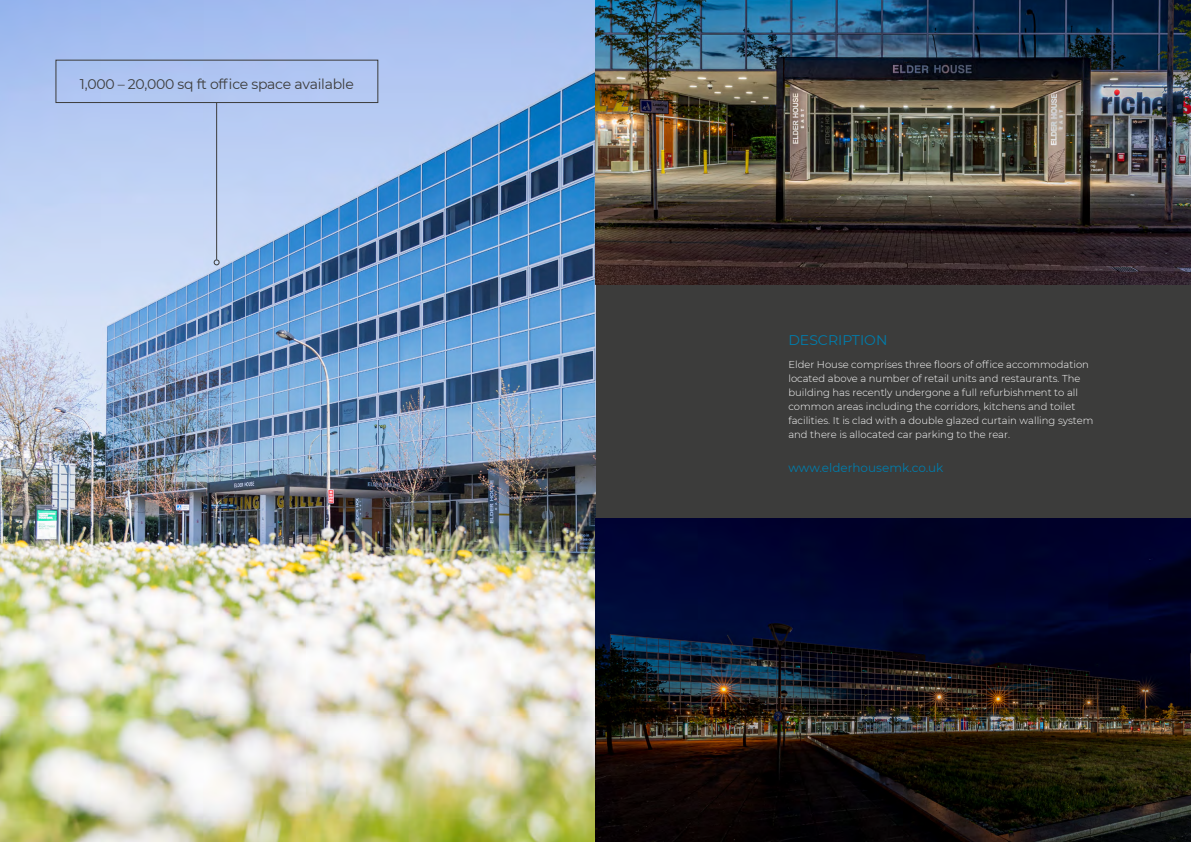
<style>
.page{position:relative;width:1191px;height:842px;background:#fff}
.page>*{position:absolute;margin:0;border:0;box-sizing:border-box;transform-origin:0 0}
.t1{font:14px "Montserrat";letter-spacing:-.02em;color:#3c3c3b}
.t2{font:14px "Montserrat";color:#007dac}
.t3{font:12px "Montserrat";color:#007dac}
.t4{font:300 10px/14px "Montserrat";color:#fff}
</style>
<div class="page">
<div style="left:595px;top:0;width:596px;height:842px;background:#3c3c3b"></div>
<img style="left:0;top:0;width:595px;height:842px">
<img style="left:595px;top:0;width:596px;height:284px">
<img style="left:595px;top:519px;width:596px;height:323px">
<div style="left:56px;top:60px;width:322px;height:43px;border:1px solid #3c3c3b"></div>
<hr style="left:216px;top:103px;width:1px;height:157px;background:#3c3c3b">
<svg style="left:214px;top:260px;width:5px;height:5px"></svg>
<h1 class="t1" style="left:80px;top:75px;width:275px">1,000 – 20,000 sq ft office space available</h1>
<h1 class="t2" style="left:788px;top:330px;width:100px">DESCRIPTION</h1>
<p class="t4" style="left:788px;top:357px;width:306px">Elder House comprises three floors of office accommodation located above a number of retail units and restaurants. The building has recently undergone a full refurbishment to all common areas including the corridors, kitchens and toilet facilities. It is clad with a double glazed curtain walling system and there is allocated car parking to the rear.</p>
<p class="t3" style="left:788px;top:459px;width:156px">www.elderhousemk.co.uk</p>
</div>
